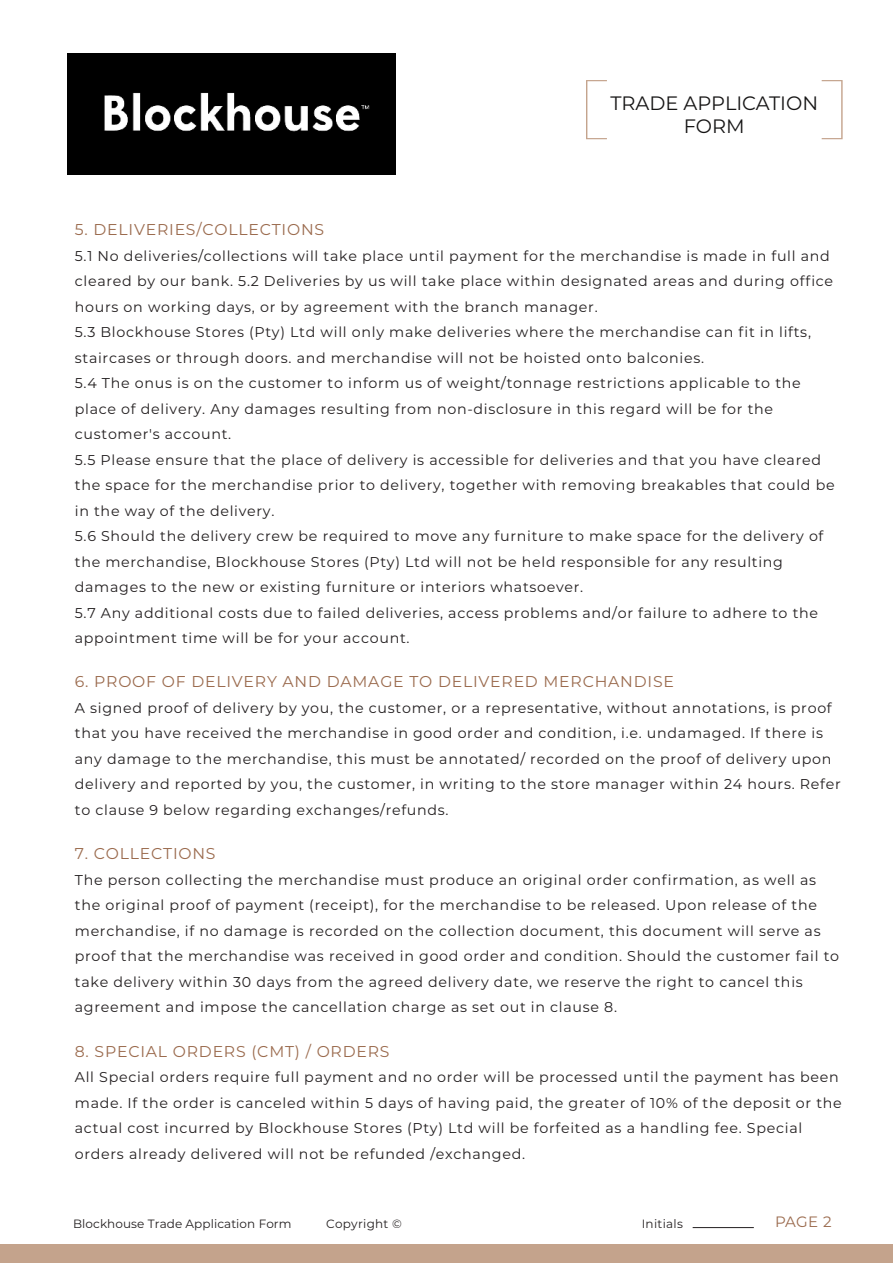
<style>
.page{position:relative;width:893px;height:1263px;background:#fff}
.page>*{position:absolute;margin:0;border:0;box-sizing:border-box;transform-origin:0 0}
.t1{font:19.35px/23.2px "Montserrat";color:#161515;text-align:center}
.t2{font:15.6px "Montserrat";letter-spacing:.05em;color:#9b6b4e}
.t3{font:15px "Montserrat";color:#9b6b4e}
.t4{font:14.25px/25.5px "Montserrat";letter-spacing:.05em;color:#231f20}
.t5{font:12px "Montserrat";letter-spacing:.005em;color:#231f20}
.t6{font:12px "Montserrat";letter-spacing:.025em;color:#231f20}
</style>
<div class="page">
<div style="left:0;top:1244px;width:893px;height:19px;background:#c4a38c"></div>
<hr style="left:693px;top:1227px;width:61px;height:1px;background:#231f20">
<svg style="left:586px;top:80px;width:21px;height:59px"></svg>
<svg style="left:822px;top:80px;width:21px;height:59px"></svg>
<img style="left:68px;top:54px;width:327px;height:121px">
<h1 class="t1" style="left:610px;top:92px;width:209px">TRADE APPLICATION<br>FORM</h1>
<p class="t2" style="left:75px;top:222px;width:251px">5. DELIVERIES/COLLECTIONS</p>
<p class="t4" style="left:75px;top:243px;width:761px">5.1 No deliveries/collections will take place until payment for the merchandise is made in full and cleared by our bank. 5.2 Deliveries by us will take place within designated areas and during office hours on working days, or by agreement with the branch manager.<br>5.3 Blockhouse Stores (Pty) Ltd will only make deliveries where the merchandise can fit in lifts, staircases or through doors. and merchandise will not be hoisted onto balconies.<br>5.4 The onus is on the customer to inform us of weight/tonnage restrictions applicable to the place of delivery. Any damages resulting from non-disclosure in this regard will be for the customer's account.<br>5.5 Please ensure that the place of delivery is accessible for deliveries and that you have cleared the space for the merchandise prior to delivery, together with removing breakables that could be in the way of the delivery.<br>5.6 Should the delivery crew be required to move any furniture to make space for the delivery of the merchandise, Blockhouse Stores (Pty) Ltd will not be held responsible for any resulting damages to the new or existing furniture or interiors whatsoever.<br>5.7 Any additional costs due to failed deliveries, access problems and/or failure to adhere to the appointment time will be for your account.</p>
<p class="t2" style="left:75px;top:674px;width:601px">6. PROOF OF DELIVERY AND DAMAGE TO DELIVERED MERCHANDISE</p>
<p class="t4" style="left:75px;top:696px;width:767px">A signed proof of delivery by you, the customer, or a representative, without annotations, is proof that you have received the merchandise in good order and condition, i.e. undamaged. If there is any damage to the merchandise, this must be annotated/ recorded on the proof of delivery upon delivery and reported by you, the customer, in writing to the store manager within 24 hours. Refer to clause 9 below regarding exchanges/refunds.</p>
<p class="t2" style="left:75px;top:846px;width:142px">7. COLLECTIONS</p>
<p class="t4" style="left:75px;top:867px;width:766px">The person collecting the merchandise must produce an original order confirmation, as well as the original proof of payment (receipt), for the merchandise to be released. Upon release of the merchandise, if no damage is recorded on the collection document, this document will serve as proof that the merchandise was received in good order and condition. Should the customer fail to take delivery within 30 days from the agreed delivery date, we reserve the right to cancel this agreement and impose the cancellation charge as set out in clause 8.</p>
<p class="t2" style="left:75px;top:1043px;width:316px">8. SPECIAL ORDERS (CMT) / ORDERS</p>
<p class="t4" style="left:75px;top:1065px;width:768px">All Special orders require full payment and no order will be processed until the payment has been made. If the order is canceled within 5 days of having paid, the greater of 10% of the deposit or the actual cost incurred by Blockhouse Stores (Pty) Ltd will be forfeited as a handling fee. Special orders already delivered will not be refunded /exchanged.</p>
<p class="t5" style="left:73px;top:1218px;width:220px">Blockhouse Trade Application Form</p>
<p class="t6" style="left:326px;top:1218px;width:77px">Copyright ©</p>
<p class="t6" style="left:642px;top:1218px;width:43px">Initials</p>
<p class="t3" style="left:775px;top:1215px;width:58px">PAGE 2</p>
</div>
